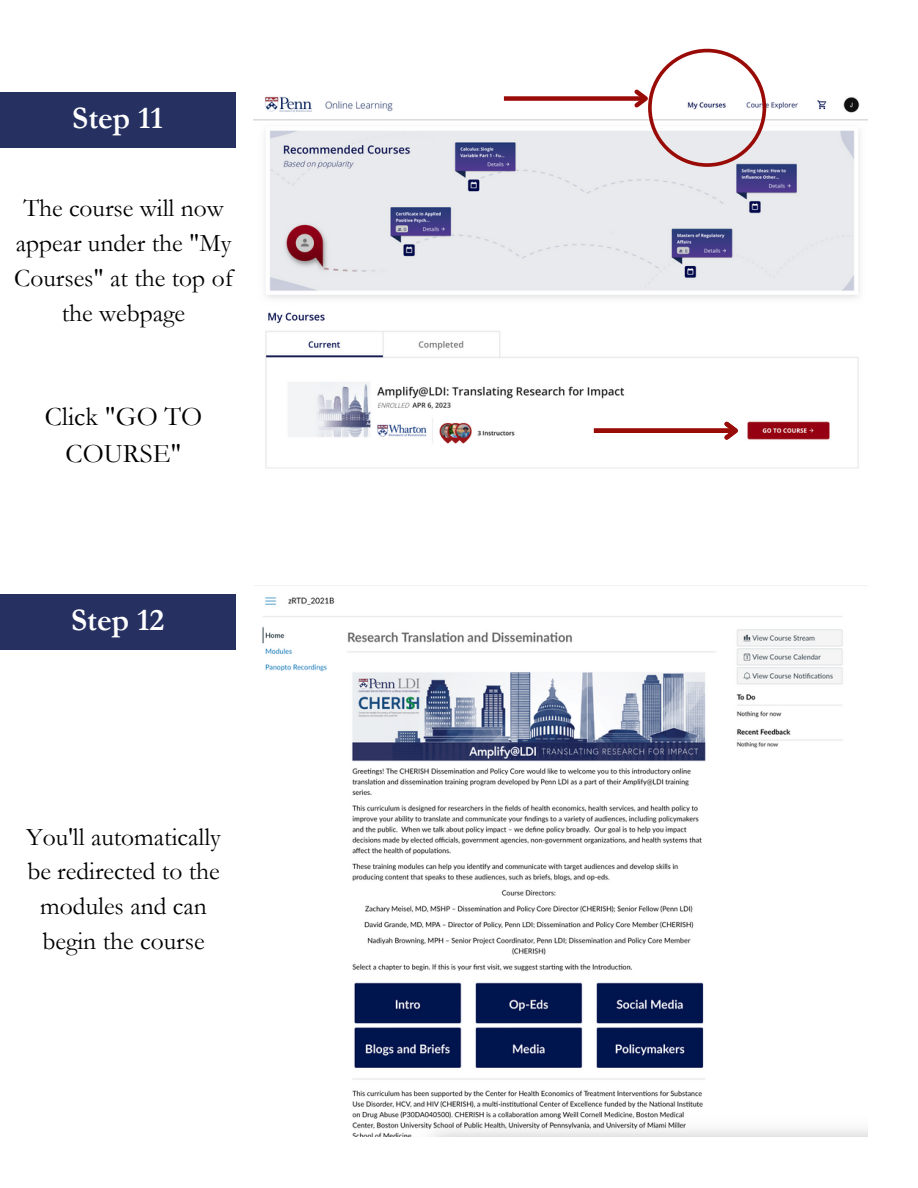
<style>
.page{position:relative;width:918px;height:1188px;background:#fff}
.page>*{position:absolute;margin:0;border:0;box-sizing:border-box;transform-origin:0 0}
.t1{font:700 31.5px "Garamond";color:#fff}
.t2{font:27px/37.2px "Garamond";color:#000;text-align:center}
.t3{font:25.5px/34.8px "Garamond";color:#000;text-align:center}
</style>
<div class="page">
<div style="left:0;top:92px;width:236px;height:55px;background:#263061"></div>
<img style="left:253px;top:96px;width:614px;height:373px">
<div style="left:0;top:594px;width:236px;height:56px;background:#263061"></div>
<img style="left:262px;top:597px;width:605px;height:539px">
<div style="left:594px;top:428px;width:142px;height:5px;background:#990b07"></div>
<svg style="left:720px;top:418px;width:23px;height:26px"></svg>
<div style="left:504px;top:96px;width:142px;height:5px;background:#990b07"></div>
<svg style="left:630px;top:49px;width:136px;height:118px"></svg>
<p class="t1" style="left:72px;top:101px;width:92px">Step 11</p>
<p class="t3" style="left:14px;top:191px;width:220px">The course will now appear under the "My<br>Courses" at the top of the webpage</p>
<p class="t2" style="left:45px;top:398px;width:159px">Click "GO TO<br>COURSE"</p>
<p class="t1" style="left:71px;top:603px;width:95px">Step 12</p>
<p class="t3" style="left:26px;top:819px;width:196px">You'll automatically be redirected to the modules and can begin the course</p>
</div>
